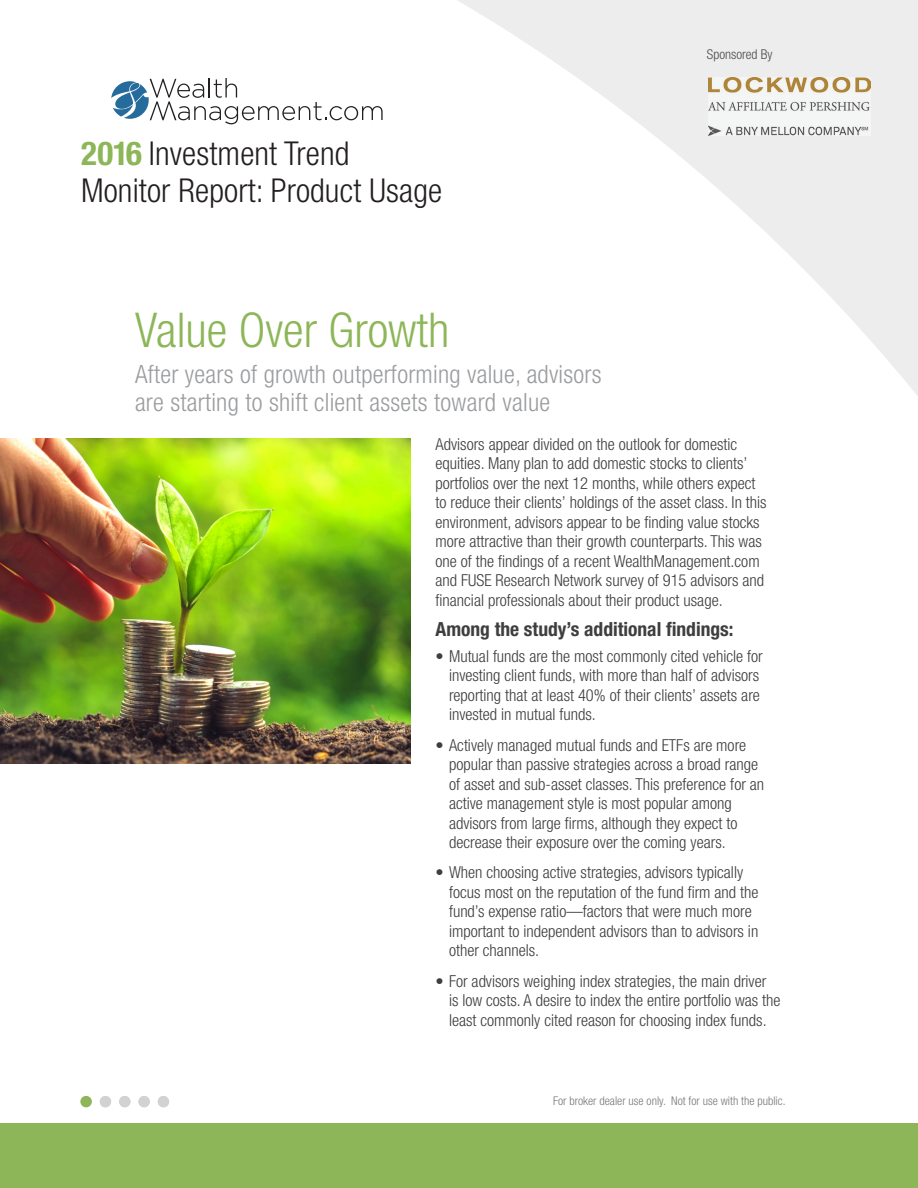
<style>
.page{position:relative;width:918px;height:1188px;background:#fff}
.page>*{position:absolute;margin:0;border:0;box-sizing:border-box;transform-origin:0 0}
.t1{font:300 condensed 48px "Helvetica Neue";color:#8cb657}
.t2{font:300 condensed 32.85px/37px "Helvetica Neue";letter-spacing:.005em;color:#231f20}
.t3{font:300 condensed 25.2px/27.6px "Helvetica Neue";letter-spacing:.01em;color:#9a9c9f}
.t4{font:700 condensed 19.5px "Helvetica Neue";color:#3e3e3f}
.t5{font:300 condensed 16.5px/19.5px "Helvetica Neue";color:#3e3e3f}
.t6{font:300 condensed 13.5px "Helvetica Neue";color:#4b4c4d}
.t7{font:300 condensed 12px "Helvetica Neue";color:#76787b}
.s1{font-weight:700;color:#8cb657}
</style>
<div class="page">
<div style="left:0;top:1123px;width:918px;height:65px;background:#8cb657"></div>
<svg style="left:111px;top:78px;width:272px;height:46px"></svg>
<img style="left:0;top:439px;width:410px;height:324px">
<div style="left:80px;top:1096px;width:12px;height:11px;background:#8cb657;border-radius:50%"></div>
<div style="left:100px;top:1096px;width:11px;height:11px;background:#d1d2d4;border-radius:50%"></div>
<div style="left:119px;top:1096px;width:11px;height:11px;background:#d1d2d4;border-radius:50%"></div>
<div style="left:138px;top:1096px;width:12px;height:11px;background:#d1d2d4;border-radius:50%"></div>
<div style="left:158px;top:1096px;width:11px;height:11px;background:#d1d2d4;border-radius:50%"></div>
<svg style="left:457px;top:0;width:461px;height:396px"></svg>
<img style="left:708px;top:77px;width:163px;height:59px">
<h2 class="t2" style="left:81px;top:135px;width:363px"><span class="s1">2016</span> Investment Trend<br>Monitor Report: Product Usage</h2>
<p class="t6" style="left:707px;top:47px;width:67px">Sponsored By</p>
<h1 class="t1" style="left:135px;top:302px;width:316px">Value Over Growth</h1>
<h3 class="t3" style="left:135px;top:360px;width:468px">After years of growth outperforming value, advisors are starting to shift client assets toward value</h3>
<p class="t5" style="left:436px;top:434px;width:333px">Advisors appear divided on the outlook for domestic equities. Many plan to add domestic stocks to clients’ portfolios over the next 12 months, while others expect to reduce their clients’ holdings of the asset class. In this environment, advisors appear to be finding value stocks more attractive than their growth counterparts. This was one of the findings of a recent WealthManagement.com and FUSE Research Network survey of 915 advisors and financial professionals about their product usage.</p>
<p class="t4" style="left:436px;top:617px;width:300px">Among the study’s additional findings:</p>
<p class="t5" style="left:449px;top:646px;width:315px;text-indent:-13px">• Mutual funds are the most commonly cited vehicle for investing client funds, with more than half of advisors reporting that at least 40% of their clients’ assets are invested in mutual funds.</p>
<p class="t5" style="left:449px;top:735px;width:317px;text-indent:-13px">• Actively managed mutual funds and ETFs are more popular than passive strategies across a broad range of asset and sub-asset classes. This preference for an active management style is most popular among advisors from large firms, although they expect to decrease their exposure over the coming years.</p>
<p class="t5" style="left:449px;top:863px;width:311px;text-indent:-13px">• When choosing active strategies, advisors typically focus most on the reputation of the fund firm and the fund’s expense ratio—factors that were much more important to independent advisors than to advisors in other channels.</p>
<p class="t5" style="left:449px;top:971px;width:333px;text-indent:-13px">• For advisors weighing index strategies, the main driver<br>is low costs. A desire to index the entire portfolio was the least commonly cited reason for choosing index funds.</p>
<p class="t7" style="left:553px;top:1094px;width:234px">For broker dealer use only. Not for use with the public.</p>
</div>
